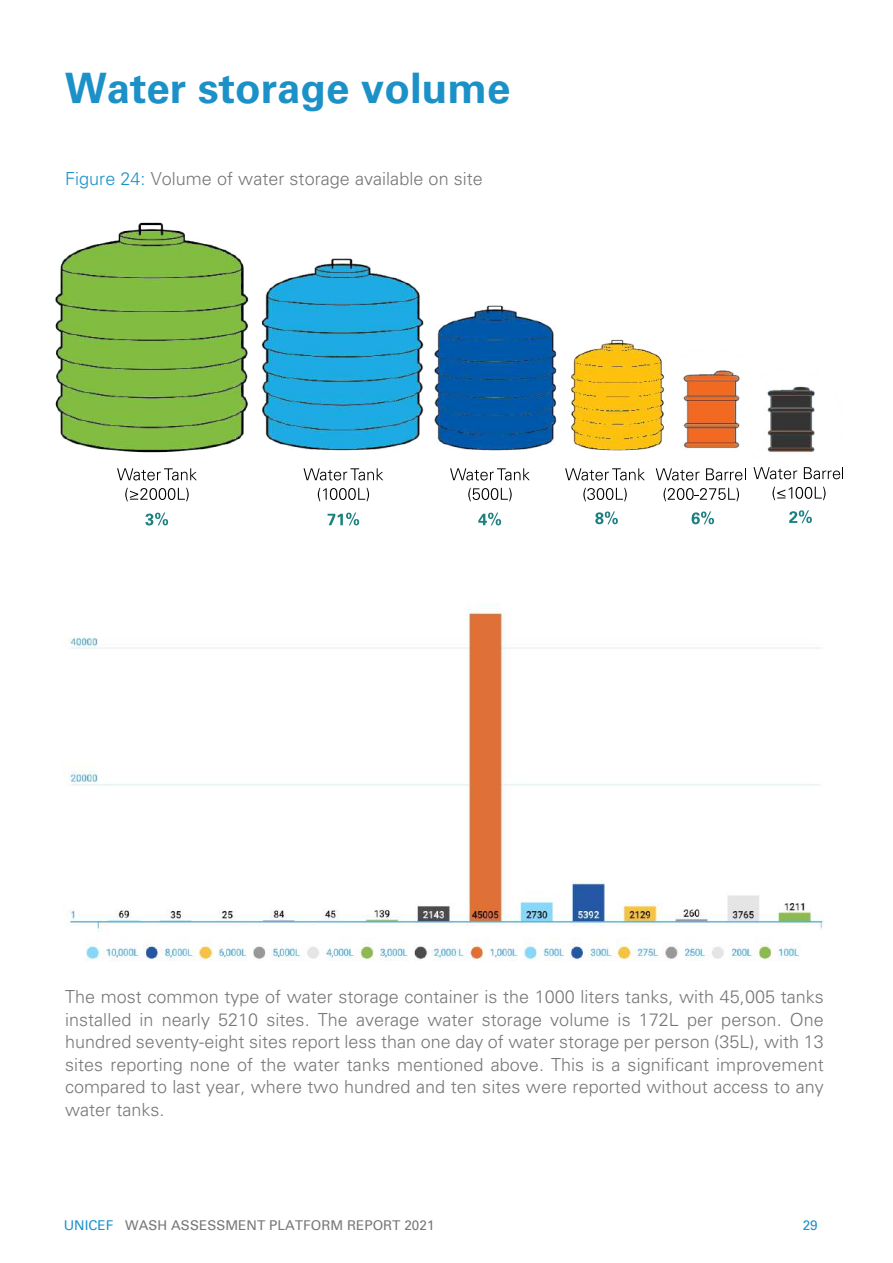
<style>
.page{position:relative;width:893px;height:1263px;background:#fff}
.page>*{position:absolute;margin:0;border:0;box-sizing:border-box;transform-origin:0 0}
.t1{font:700 42px "Univers LT Pro 65";color:#1c91c8}
.t2{font:300 18px/22.5px "Univers LT Pro 45";letter-spacing:.005em;color:#777779;text-align:justify}
.t3{font:13.5px "Univers";letter-spacing:.005em;color:#777779}
.t4{font:13.5px "Univers";color:#1c91c8}
.s1{color:#1c91c8}
</style>
<div class="page">
<img style="left:68px;top:605px;width:756px;height:356px">
<svg style="left:304px;top:472px;width:79px;height:8px"></svg>
<svg style="left:328px;top:512px;width:31px;height:13px"></svg>
<svg style="left:789px;top:510px;width:23px;height:13px"></svg>
<svg style="left:318px;top:488px;width:51px;height:13px"></svg>
<svg style="left:118px;top:472px;width:79px;height:8px"></svg>
<svg style="left:145px;top:512px;width:23px;height:13px"></svg>
<svg style="left:125px;top:488px;width:64px;height:13px"></svg>
<svg style="left:451px;top:472px;width:79px;height:8px"></svg>
<svg style="left:478px;top:512px;width:23px;height:13px"></svg>
<svg style="left:468px;top:488px;width:44px;height:13px"></svg>
<svg style="left:754px;top:472px;width:42px;height:7px"></svg>
<svg style="left:804px;top:472px;width:39px;height:7px"></svg>
<svg style="left:773px;top:487px;width:53px;height:13px"></svg>
<svg style="left:692px;top:511px;width:22px;height:13px"></svg>
<svg style="left:656px;top:472px;width:43px;height:8px"></svg>
<svg style="left:706px;top:472px;width:40px;height:8px"></svg>
<svg style="left:663px;top:488px;width:76px;height:13px"></svg>
<svg style="left:595px;top:511px;width:23px;height:13px"></svg>
<svg style="left:566px;top:472px;width:79px;height:8px"></svg>
<svg style="left:583px;top:488px;width:44px;height:13px"></svg>
<img style="left:55px;top:222px;width:788px;height:250px">
<h1 class="t1" style="left:65px;top:63px;width:447px">Water storage volume</h1>
<p class="t2" style="left:65px;top:168px;width:419px"><span class="s1">Figure 24:</span> Volume of water storage available on site</p>
<p class="t2" style="left:65px;top:985px;width:760px">The most common type of water storage container is the 1000 liters tanks, with 45,005 tanks installed in nearly 5210 sites. The average water storage volume is 172L per person. One hundred seventy-eight sites report less than one day of water storage per person (35L), with 13 sites reporting none of the water tanks mentioned above. This is a significant improvement compared to last year, where two hundred and ten sites were reported without access to any water tanks.</p>
<p class="t3" style="left:64px;top:1217px;width:372px"><span class="s1">UNICEF</span> WASH ASSESSMENT PLATFORM REPORT 2021</p>
<p class="t4" style="left:803px;top:1217px;width:17px">29</p>
</div>
